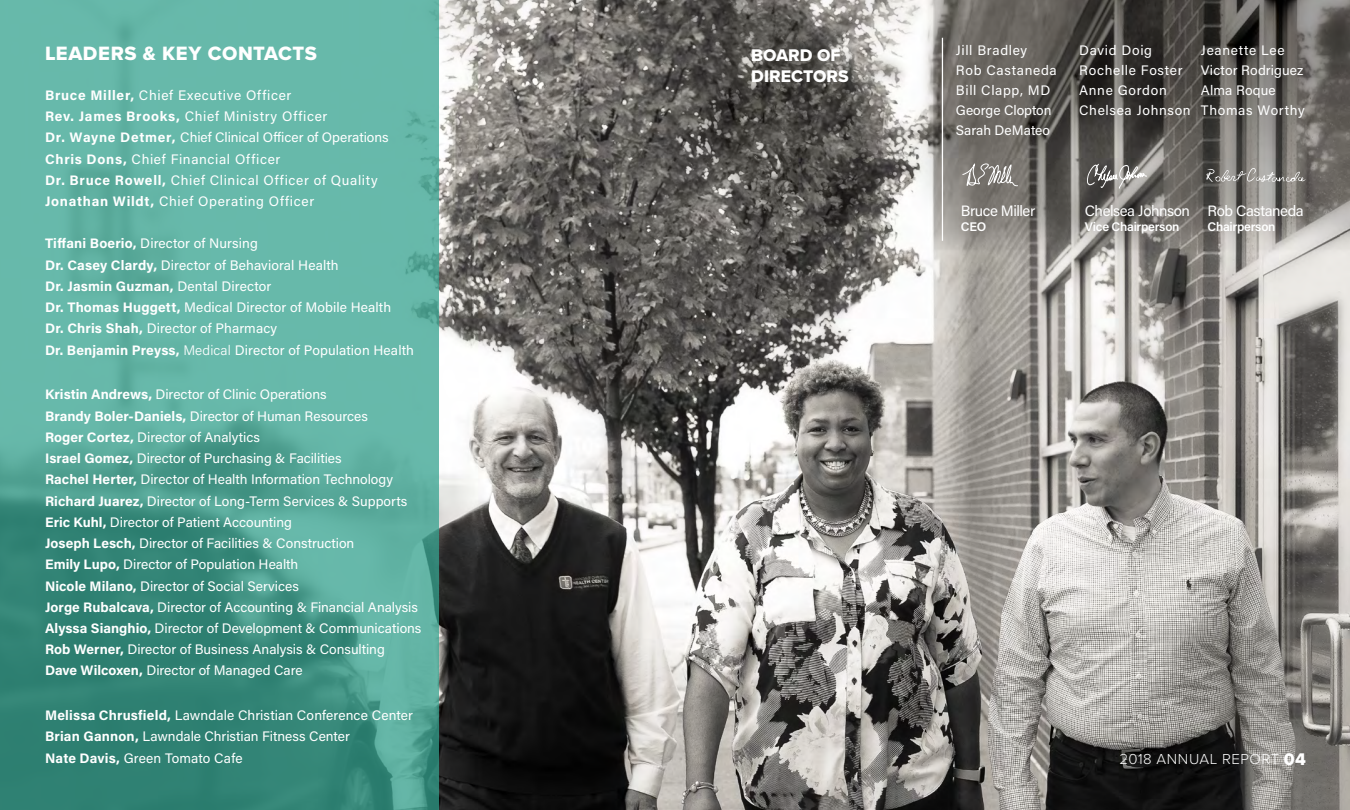
<style>
.page{position:relative;width:1350px;height:810px;background:#fff}
.page>*{position:absolute;margin:0;border:0;box-sizing:border-box;transform-origin:0 0}
.t1{font:20px "Proxima Nova Extrabld";letter-spacing:.03em;color:#fff}
.t2{font:17.5px/21px "Proxima Nova Extrabld";color:#fff}
.t3{font:15px "Acumin Pro";letter-spacing:-.03em;color:#fff}
.t4{font:300 15px "Proxima Nova";letter-spacing:.035em;color:#fff}
.t5{font:13.75px/21.2px "Acumin Pro";letter-spacing:.005em;color:#fff}
.t6{font:13.75px/21.2px "Acumin Pro";letter-spacing:.045em;color:#fff}
.t7{font:13.75px/20px "Acumin Pro";letter-spacing:.04em;color:#fff}
.t8{font:13.75px/20px "Acumin Pro";letter-spacing:.05em;color:#fff}
.t9{font:600 12.5px "Acumin Pro";letter-spacing:-.02em;color:#fff}
.s1{font-weight:700}
.s2{font-weight:300}
.s3{font-family:"Proxima Nova Extrabld";font-weight:400;font-size:17.5px}
</style>
<div class="page">
<img style="left:439px;top:0;width:911px;height:810px">
<svg style="left:0;top:0;width:439px;height:810px;background:#54a697"></svg>
<svg style="left:962px;top:164px;width:56px;height:22px"></svg>
<svg style="left:1087px;top:163px;width:59px;height:26px;background:#8d8b89"></svg>
<svg style="left:1206px;top:168px;width:100px;height:14px"></svg>
<hr style="left:942px;top:38px;width:1px;height:203px;background:#fff">
<h1 class="t1" style="left:45px;top:39px;width:274px">LEADERS &amp; KEY CONTACTS</h1>
<p class="t6" style="left:45px;top:84px;width:345px"><span class="s1">Bruce Miller,</span> Chief Executive Officer<br><span class="s1">Rev. James Brooks,</span> Chief Ministry Officer<br><span class="s1">Dr. Wayne Detmer,</span> Chief Clinical Officer of Operations <span class="s1">Chris Dons,</span> Chief Financial Officer<br><span class="s1">Dr. Bruce Rowell,</span> Chief Clinical Officer of Quality <span class="s1">Jonathan Wildt,</span> Chief Operating Officer</p>
<p class="t5" style="left:45px;top:232px;width:371px"><span class="s1">Tiffani Boerio,</span> Director of Nursing<br><span class="s1">Dr. Casey Clardy,</span> Director of Behavioral Health<br><span class="s1">Dr. Jasmin Guzman,</span> Dental Director<br><span class="s1">Dr. Thomas Huggett,</span> Medical Director of Mobile Health<br><span class="s1">Dr. Chris Shah,</span> Director of Pharmacy<br><span class="s1">Dr. Benjamin Preyss,</span> <span class="s2">Medical</span> Director of Population Health</p>
<p class="t5" style="left:45px;top:383px;width:378px"><span class="s1">Kristin Andrews,</span> Director of Clinic Operations<br><span class="s1">Brandy Boler-Daniels,</span> Director of Human Resources<br><span class="s1">Roger Cortez,</span> Director of Analytics<br><span class="s1">Israel Gomez,</span> Director of Purchasing &amp; Facilities<br><span class="s1">Rachel Herter,</span> Director of Health Information Technology <span class="s1">Richard Juarez,</span> Director of Long-Term Services &amp; Supports <span class="s1">Eric Kuhl,</span> Director of Patient Accounting<br><span class="s1">Joseph Lesch,</span> Director of Facilities &amp; Construction<br><span class="s1">Emily Lupo,</span> Director of Population Health<br><span class="s1">Nicole Milano,</span> Director of Social Services<br><span class="s1">Jorge Rubalcava,</span> Director of Accounting &amp; Financial Analysis <span class="s1">Alyssa Sianghio,</span> Director of Development &amp; Communications <span class="s1">Rob Werner,</span> Director of Business Analysis &amp; Consulting<br><span class="s1">Dave Wilcoxen,</span> Director of Managed Care</p>
<p class="t5" style="left:45px;top:704px;width:370px"><span class="s1">Melissa Chrusfield,</span> Lawndale Christian Conference Center<br><span class="s1">Brian Gannon,</span> Lawndale Christian Fitness Center<br><span class="s1">Nate Davis,</span> Green Tomato Cafe</p>
<p class="t2" style="left:751px;top:45px;width:99px">BOARD OF<br>DIRECTORS</p>
<p class="t7" style="left:956px;top:40px;width:103px">Jill Bradley<br>Rob Castaneda<br>Bill Clapp, MD<br>George Clopton<br>Sarah DeMateo</p>
<p class="t8" style="left:1079px;top:40px;width:113px">David Doig<br>Rochelle Foster<br>Anne Gordon<br>Chelsea Johnson</p>
<p class="t5" style="left:1201px;top:40px;width:105px;line-height:20px">Jeanette Lee<br>Victor Rodriguez<br>Alma Roque<br>Thomas Worthy</p>
<p class="t3" style="left:961px;top:200px;width:76px">Bruce Miller</p>
<p class="t9" style="left:961px;top:218px;width:27px">CEO</p>
<p class="t3" style="left:1085px;top:200px;width:107px">Chelsea Johnson</p>
<p class="t9" style="left:1085px;top:218px;width:96px">Vice Chairperson</p>
<p class="t3" style="left:1208px;top:200px;width:98px">Rob Castaneda</p>
<p class="t9" style="left:1208px;top:218px;width:69px">Chairperson</p>
<p class="t4" style="left:1120px;top:748px;width:188px">2018 ANNUAL REPORT <span class="s3">04</span></p>
</div>
